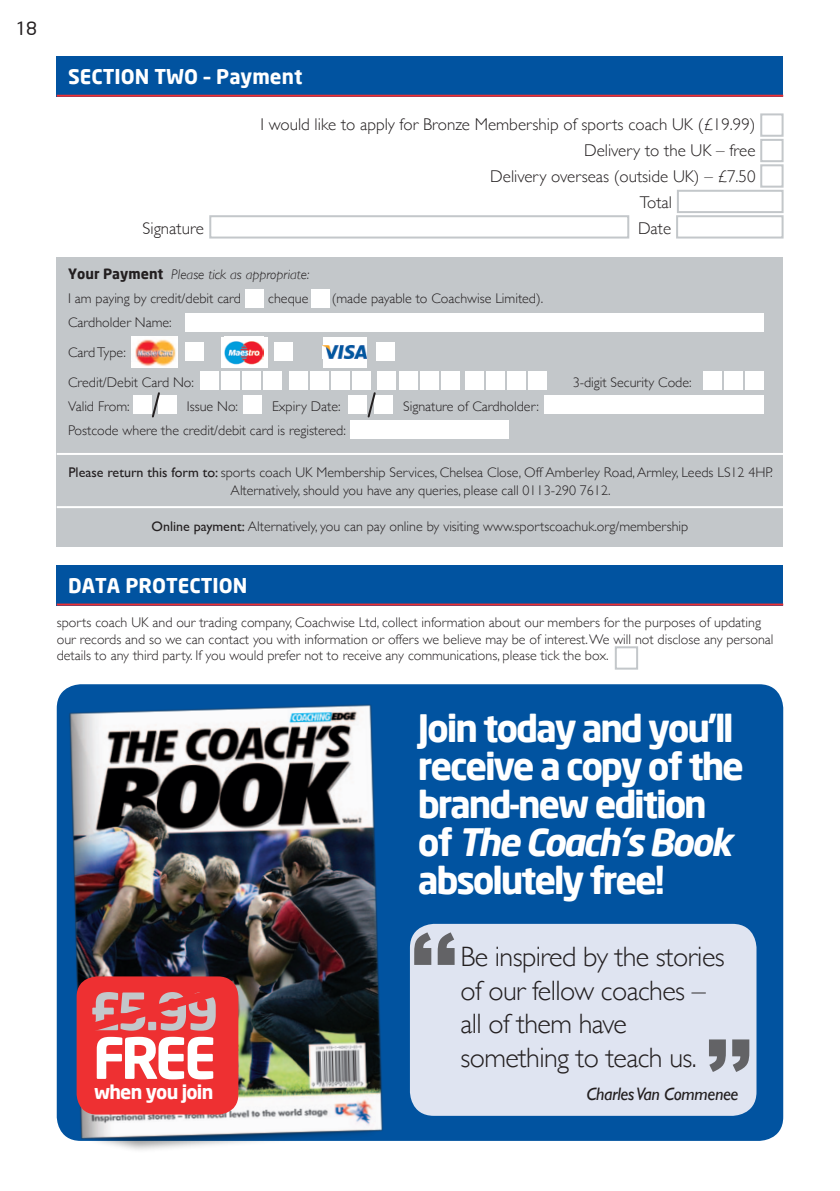
<style>
.page{position:relative;width:840px;height:1191px;background:#fff}
.page>*{position:absolute;margin:0;border:0;box-sizing:border-box;transform-origin:0 0}
.t1{font:700 96px "Antenna";color:#636366}
.t2{font:700 56px "Neo Sans";color:#fff}
.t3{font:700 50.8px "Neo Sans";color:#c3c7ca}
.Header_2_Blue{font:700 37px/38.2px "Neo Sans";letter-spacing:-.06em;color:#fff}
.t4{font:300 28px/33.6px "Gill Sans";letter-spacing:-.02em;color:#231f20}
.t5{font:700 20px "Neo Sans";color:#fff}
.t6{font:700 19px "Neo Sans";letter-spacing:-.04em;color:#fff}
.t7{font:italic 18px "Gill Sans";letter-spacing:-.02em;color:#231f20}
.t8{font:18px "Neo Sans";color:#231f20}
.t9{font:300 17px "Gill Sans";color:#231f20}
.t10{font:300 14px/16.8px "Gill Sans";color:#231f20}
.t11{font:italic 300 14px "Gill Sans";color:#231f20}
.s1{font-family:"Neo Sans";font-weight:700;font-style:normal}
.s2{font-weight:400}
.s3{font-style:italic}
</style>
<div class="page">
<div style="left:57px;top:57px;width:725px;height:40px;background:#0153a0"></div>
<hr style="left:57px;top:95px;width:725px;height:2px;background:#ee3032">
<div style="left:614px;top:646px;width:23px;height:23px;border:2px solid #c3c7ca"></div>
<div style="left:57px;top:565px;width:725px;height:40px;background:#0153a0"></div>
<hr style="left:57px;top:603px;width:725px;height:2px;background:#ee3032">
<div style="left:57px;top:257px;width:725px;height:289px;background:#c3c7ca"></div>
<div style="left:185px;top:313px;width:578px;height:18px;background:#fff"></div>
<div style="left:350px;top:420px;width:158px;height:19px;background:#fff"></div>
<div style="left:185px;top:342px;width:19px;height:18px;background:#fff"></div>
<div style="left:199px;top:371px;width:19px;height:18px;background:#fff"></div>
<div style="left:133px;top:395px;width:19px;height:19px;background:#fff"></div>
<div style="left:348px;top:395px;width:19px;height:19px;background:#fff"></div>
<div style="left:243px;top:395px;width:19px;height:19px;background:#fff"></div>
<div style="left:289px;top:371px;width:18px;height:18px;background:#fff"></div>
<div style="left:377px;top:371px;width:19px;height:18px;background:#fff"></div>
<div style="left:464px;top:371px;width:19px;height:18px;background:#fff"></div>
<div style="left:221px;top:371px;width:18px;height:18px;background:#fff"></div>
<div style="left:158px;top:395px;width:19px;height:19px;background:#fff"></div>
<div style="left:373px;top:395px;width:19px;height:19px;background:#fff"></div>
<div style="left:310px;top:371px;width:19px;height:18px;background:#fff"></div>
<div style="left:398px;top:371px;width:19px;height:18px;background:#fff"></div>
<div style="left:486px;top:371px;width:18px;height:18px;background:#fff"></div>
<div style="left:702px;top:371px;width:19px;height:18px;background:#fff"></div>
<div style="left:242px;top:371px;width:19px;height:18px;background:#fff"></div>
<div style="left:331px;top:371px;width:19px;height:18px;background:#fff"></div>
<div style="left:419px;top:371px;width:19px;height:18px;background:#fff"></div>
<div style="left:507px;top:371px;width:19px;height:18px;background:#fff"></div>
<div style="left:723px;top:371px;width:19px;height:18px;background:#fff"></div>
<div style="left:263px;top:371px;width:19px;height:18px;background:#fff"></div>
<div style="left:543px;top:395px;width:220px;height:19px;background:#fff"></div>
<div style="left:352px;top:371px;width:19px;height:18px;background:#fff"></div>
<div style="left:440px;top:371px;width:19px;height:18px;background:#fff"></div>
<div style="left:528px;top:371px;width:19px;height:18px;background:#fff"></div>
<div style="left:744px;top:371px;width:19px;height:18px;background:#fff"></div>
<div style="left:274px;top:342px;width:19px;height:18px;background:#fff"></div>
<div style="left:244px;top:289px;width:19px;height:19px;background:#fff"></div>
<div style="left:311px;top:289px;width:19px;height:19px;background:#fff"></div>
<div style="left:375px;top:342px;width:19px;height:18px;background:#fff"></div>
<hr style="left:57px;top:453px;width:725px;height:2px;background:#fff">
<hr style="left:57px;top:506px;width:725px;height:2px;background:#fff">
<img style="left:132px;top:337px;width:46px;height:30px">
<div style="left:221px;top:337px;width:46px;height:30px;background:#fff"></div>
<img style="left:225px;top:341px;width:38px;height:24px">
<div style="left:323px;top:337px;width:43px;height:30px;background:#fff"></div>
<img style="left:323px;top:345px;width:43px;height:14px">
<svg style="left:152px;top:392px;width:8px;height:26px"></svg>
<svg style="left:367px;top:392px;width:9px;height:26px"></svg>
<div style="left:759px;top:113px;width:24px;height:24px;border:2px solid #c3c7ca"></div>
<div style="left:759px;top:139px;width:24px;height:23px;border:2px solid #c3c7ca"></div>
<div style="left:759px;top:164px;width:24px;height:24px;border:2px solid #c3c7ca"></div>
<div style="left:209px;top:215px;width:420px;height:23px;border:2px solid #c3c7ca"></div>
<div style="left:57px;top:684px;width:725px;height:456px;background:#0153a0;border-radius:24px"></div>
<div style="left:409px;top:924px;width:347px;height:191px;background:#dfe4f1;border-radius:24px"></div>
<img style="left:56px;top:684px;width:353px;height:466px">
<div style="left:77px;top:976px;width:161px;height:138px;background:#ee3032;border-radius:20px"></div>
<svg style="left:76px;top:978px;width:160px;height:61px"></svg>
<div style="left:676px;top:190px;width:107px;height:23px;border:2px solid #c3c7ca"></div>
<div style="left:675px;top:215px;width:108px;height:23px;border:2px solid #c3c7ca"></div>
<p class="t8" style="left:15px;top:17px;width:23px">18</p>
<p class="t5" style="left:68px;top:64px;width:236px">SECTION TWO – Payment</p>
<p class="t9" style="left:260px;top:111px;width:496px">I would like to apply for Bronze Membership of sports coach UK (£19.99)</p>
<p class="t9" style="left:583px;top:137px;width:173px">Delivery to the UK – free</p>
<p class="t9" style="left:490px;top:163px;width:266px">Delivery overseas (outside UK) – £7.50</p>
<p class="t9" style="left:639px;top:189px;width:34px">Total</p>
<p class="t9" style="left:142px;top:215px;width:63px">Signature</p>
<p class="t9" style="left:637px;top:215px;width:35px">Date</p>
<p class="t11" style="left:68px;top:267px;width:243px"><span class="s1">Your Payment</span> Please tick as appropriate:</p>
<p class="t10" style="left:68px;top:290px;width:174px">I am paying by credit/debit card</p>
<p class="t10" style="left:268px;top:290px;width:42px">cheque</p>
<p class="t10" style="left:331px;top:290px;width:213px">(made payable to Coachwise Limited).</p>
<p class="t10" style="left:68px;top:314px;width:105px">Cardholder Name:</p>
<p class="t10" style="left:68px;top:343px;width:59px">CardType:</p>
<p class="t10" style="left:68px;top:373px;width:127px">Credit/Debit Card No:</p>
<p class="t10" style="left:572px;top:373px;width:120px">3-digit Security Code:</p>
<p class="t10" style="left:68px;top:397px;width:63px">Valid From:</p>
<p class="t10" style="left:187px;top:397px;width:53px">Issue No:</p>
<p class="t10" style="left:272px;top:397px;width:70px">Expiry Date:</p>
<p class="t10" style="left:403px;top:397px;width:137px">Signature of Cardholder:</p>
<p class="t10" style="left:68px;top:421px;width:279px">Postcode where the credit/debit card is registered:</p>
<p class="t10" style="left:68px;top:462px;width:705px;line-height:18px;text-align:center"><span class="s2">Please return this form to:</span> sports coach UK Membership Services, Chelsea Close, Off Amberley Road,Armley, Leeds LS12 4HP.<br>Alternatively, should you have any queries, please call 0113-290 7612.</p>
<p class="t10" style="left:151px;top:517px;width:538px"><span class="s2">Online payment:</span> Alternatively, you can pay online by visiting www.sportscoachuk.org/membership</p>
<p class="t5" style="left:68px;top:573px;width:180px">DATA PROTECTION</p>
<p class="t10" style="left:57px;top:613px;width:717px">sports coach UK and our trading company, Coachwise Ltd, collect information about our members for the purposes of updating our records and so we can contact you with information or offers we believe may be of interest.We will not disclose any personal details to any third party. If you would prefer not to receive any communications, please tick the box.</p>
<p class="t3" style="left:89px;top:978px;width:131px">£5.99</p>
<p class="t2" style="left:93px;top:1022px;width:125px">FREE</p>
<p class="t6" style="left:94px;top:1080px;width:121px">when you join</p>
<p class="Header_2_Blue" style="left:418px;top:707px;width:327px">Join today and you’ll receive a copy of the brand-new edition of <span class="s3">The Coach’s Book </span>absolutely free!</p>
<p class="t1" style="left:408px;top:911px;width:52px">“</p>
<p class="t4" style="left:460px;top:939px;width:266px">Be inspired by the stories of our fellow coaches – all of them have something to teach us.</p>
<p class="t7" style="left:586px;top:1083px;width:153px">Charles Van Commenee</p>
<p class="t1" style="left:754px;top:1093px;width:52px;rotate:-180deg">“</p>
</div>
